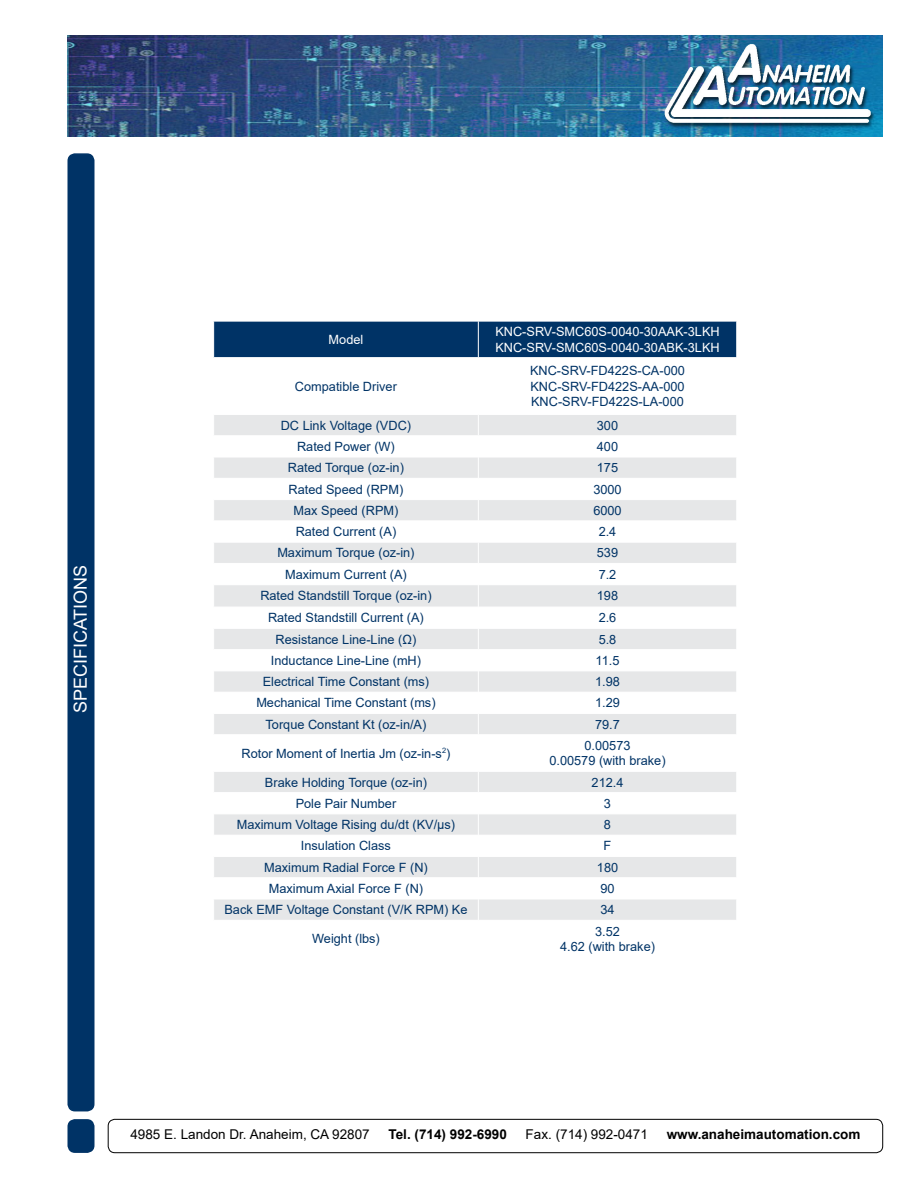
<style>
.page{position:relative;width:918px;height:1188px;background:#fff}
.page>*{position:absolute;margin:0;border:0;box-sizing:border-box;transform-origin:0 0}
.t1{font:18px "Arial";color:#fff}
.t2{font:13.5px "Arial";color:#000}
.t3{font:700 13.5px "Arial";color:#000}
.t4{font:12.75px/15.3px "Arial";color:#036;text-align:center}
.t5{font:12.75px/15.3px "Arial";color:#fff}
</style>
<div class="page">
<img style="left:68px;top:35px;width:815px;height:101px">
<div style="left:68px;top:154px;width:26px;height:957px;background:#036;border-radius:7px"></div>
<div style="left:68px;top:153px;width:26px;height:958px;border:2px solid #036;border-radius:7px"></div>
<div style="left:68px;top:1120px;width:26px;height:32px;background:#036;border-radius:7px"></div>
<div style="left:68px;top:1119px;width:26px;height:34px;border:2px solid #036;border-radius:7px"></div>
<div style="left:108px;top:1119px;width:775px;height:34px;border:1px solid #000;border-radius:7px"></div>
<div style="left:214px;top:322px;width:523px;height:35px;background:#036"></div>
<svg style="left:214px;top:772px;width:522px;height:148px;fill:#e6e7e8"></svg>
<hr style="left:478px;top:321px;width:1px;height:36px;background:#fff">
<svg style="left:214px;top:415px;width:522px;height:319px"></svg>
<hr style="left:213px;top:792px;width:265px;height:1px;background:#fff">
<hr style="left:478px;top:792px;width:259px;height:1px;background:#fff">
<hr style="left:213px;top:814px;width:265px;height:1px;background:#fff">
<hr style="left:478px;top:814px;width:259px;height:1px;background:#fff">
<hr style="left:213px;top:835px;width:265px;height:1px;background:#fff">
<hr style="left:478px;top:835px;width:259px;height:1px;background:#fff">
<hr style="left:213px;top:856px;width:265px;height:1px;background:#fff">
<hr style="left:478px;top:856px;width:259px;height:1px;background:#fff">
<hr style="left:213px;top:877px;width:265px;height:1px;background:#fff">
<hr style="left:478px;top:877px;width:259px;height:1px;background:#fff">
<hr style="left:213px;top:899px;width:265px;height:1px;background:#fff">
<hr style="left:478px;top:899px;width:259px;height:1px;background:#fff">
<svg style="left:478px;top:772px;width:1px;height:148px"></svg>
<h1 class="t1" style="left:68px;top:713px;width:150px;rotate:-90deg">SPECIFICATIONS</h1>
<p class="t5" style="left:329px;top:332px;width:36px">Model</p>
<p class="t5" style="left:495px;top:324px;width:226px">KNC-SRV-SMC60S-0040-30AAK-3LKH<br>KNC-SRV-SMC60S-0040-30ABK-3LKH</p>
<p class="t4" style="left:295px;top:378px;width:104px">Compatible Driver</p>
<p class="t4" style="left:530px;top:363px;width:156px;text-align:justify">KNC-SRV-FD422S-CA-000<br>KNC-SRV-FD422S-AA-000<br>KNC-SRV-FD422S-LA-000</p>
<p class="t4" style="left:281px;top:418px;width:132px">DC Link Voltage (VDC)</p>
<p class="t4" style="left:597px;top:418px;width:23px">300</p>
<p class="t4" style="left:297px;top:439px;width:99px">Rated Power (W)</p>
<p class="t4" style="left:597px;top:439px;width:23px">400</p>
<p class="t4" style="left:288px;top:460px;width:117px">Rated Torque (oz-in)</p>
<p class="t4" style="left:597px;top:460px;width:23px">175</p>
<p class="t4" style="left:289px;top:481px;width:116px">Rated Speed (RPM)</p>
<p class="t4" style="left:593px;top:481px;width:30px">3000</p>
<p class="t4" style="left:294px;top:503px;width:106px">Max Speed (RPM)</p>
<p class="t4" style="left:593px;top:503px;width:30px">6000</p>
<p class="t4" style="left:296px;top:524px;width:102px">Rated Current (A)</p>
<p class="t4" style="left:599px;top:524px;width:19px">2.4</p>
<p class="t4" style="left:277px;top:545px;width:139px">Maximum Torque (oz-in)</p>
<p class="t4" style="left:597px;top:545px;width:23px">539</p>
<p class="t4" style="left:285px;top:566px;width:123px">Maximum Current (A)</p>
<p class="t4" style="left:599px;top:566px;width:19px">7.2</p>
<p class="t4" style="left:260px;top:588px;width:173px">Rated Standstill Torque (oz-in)</p>
<p class="t4" style="left:597px;top:588px;width:23px">198</p>
<p class="t4" style="left:268px;top:610px;width:157px">Rated Standstill Current (A)</p>
<p class="t4" style="left:599px;top:610px;width:19px">2.6</p>
<p class="t4" style="left:276px;top:631px;width:142px">Resistance Line-Line (Ω)</p>
<p class="t4" style="left:599px;top:631px;width:19px">5.8</p>
<p class="t4" style="left:271px;top:653px;width:152px">Inductance Line-Line (mH)</p>
<p class="t4" style="left:596px;top:653px;width:25px">11.5</p>
<p class="t4" style="left:263px;top:674px;width:168px">Electrical Time Constant (ms)</p>
<p class="t4" style="left:595px;top:674px;width:26px">1.98</p>
<p class="t4" style="left:256px;top:695px;width:181px">Mechanical Time Constant (ms)</p>
<p class="t4" style="left:595px;top:695px;width:26px">1.29</p>
<p class="t4" style="left:266px;top:716px;width:162px">Torque Constant Kt (oz-in/A)</p>
<p class="t4" style="left:595px;top:716px;width:26px">79.7</p>
<p class="t4" style="left:242px;top:745px;width:210px">Rotor Moment of Inertia Jm (oz-in-s<sup>2</sup>)</p>
<p class="t4" style="left:549px;top:738px;width:118px">0.00573<br>0.00579 (with brake)</p>
<p class="t4" style="left:265px;top:774px;width:164px">Brake Holding Torque (oz-in)</p>
<p class="t4" style="left:592px;top:774px;width:33px">212.4</p>
<p class="t4" style="left:296px;top:796px;width:102px">Pole Pair Number</p>
<p class="t4" style="left:604px;top:796px;width:9px">3</p>
<p class="t4" style="left:237px;top:817px;width:220px">Maximum Voltage Rising du/dt (KV/µs)</p>
<p class="t4" style="left:604px;top:817px;width:9px">8</p>
<p class="t4" style="left:301px;top:838px;width:91px">Insulation Class</p>
<p class="t4" style="left:604px;top:838px;width:9px">F</p>
<p class="t4" style="left:264px;top:860px;width:165px">Maximum Radial Force F (N)</p>
<p class="t4" style="left:597px;top:860px;width:23px">180</p>
<p class="t4" style="left:269px;top:881px;width:156px">Maximum Axial Force F (N)</p>
<p class="t4" style="left:600px;top:881px;width:16px">90</p>
<p class="t4" style="left:224px;top:902px;width:245px">Back EMF Voltage Constant (V/K RPM) Ke</p>
<p class="t4" style="left:600px;top:902px;width:16px">34</p>
<p class="t4" style="left:312px;top:931px;width:69px">Weight (lbs)</p>
<p class="t4" style="left:560px;top:923px;width:96px">3.52<br>4.62 (with brake)</p>
<p class="t2" style="left:130px;top:1125px;width:241px">4985 E. Landon Dr. Anaheim, CA 92807</p>
<p class="t3" style="left:389px;top:1124px;width:120px">Tel. (714) 992-6990</p>
<p class="t2" style="left:526px;top:1125px;width:124px">Fax. (714) 992-0471</p>
<p class="t3" style="left:667px;top:1124px;width:195px">www.anaheimautomation.com</p>
</div>
